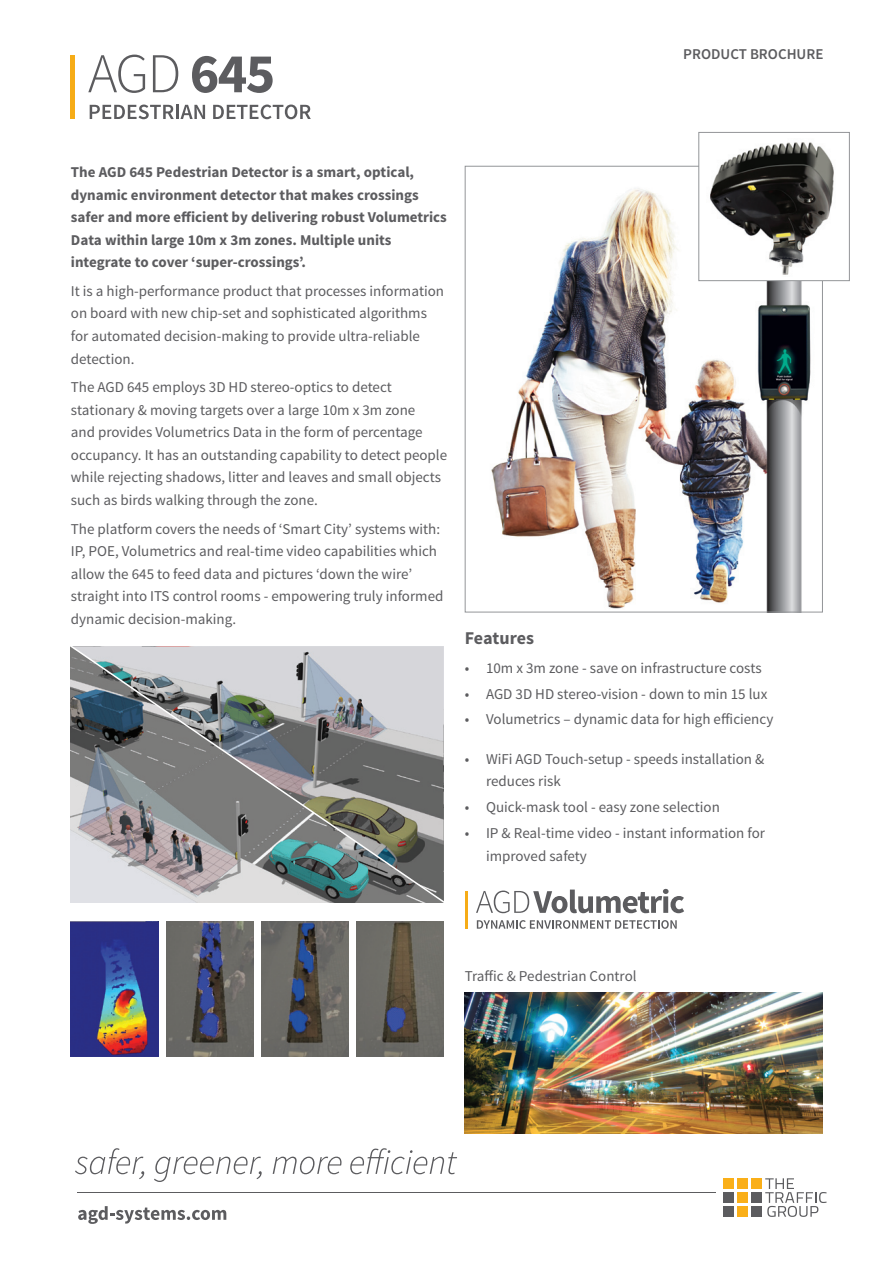
<style>
.page{position:relative;width:893px;height:1263px;background:#fff}
.page>*{position:absolute;margin:0;border:0;box-sizing:border-box;transform-origin:0 0}
.Paragraph_Style_2{font:700 18px "Source Sans Pro";color:#5c5c5f}
.Paragraph_Style_1{font:15px/22.5px "Source Sans Pro";color:#5c5c5f}
.Paragraph_Style_1-2{font:700 15px/22.5px "Source Sans Pro";color:#5c5c5f}
.t1{font:600 15px "Source Sans Pro";color:#5c5c5f}
</style>
<div class="page">
<svg style="left:90px;top:105px;width:84px;height:14px"></svg>
<hr style="left:176px;top:105px;width:3px;height:14px;background:#5c5c5f">
<svg style="left:180px;top:105px;width:25px;height:14px"></svg>
<svg style="left:213px;top:105px;width:98px;height:14px"></svg>
<svg style="left:88px;top:55px;width:57px;height:38px"></svg>
<svg style="left:153px;top:55px;width:25px;height:37px"></svg>
<svg style="left:192px;top:56px;width:81px;height:37px"></svg>
<hr style="left:71px;top:55px;width:4px;height:64px;background:#f6ac17">
<img style="left:491px;top:188px;width:327px;height:422px">
<div style="left:699px;top:132px;width:150px;height:149px;background:#fff"></div>
<img style="left:710px;top:142px;width:124px;height:133px">
<div style="left:698px;top:132px;width:152px;height:149px;border:1px solid #939598"></div>
<img style="left:465px;top:992px;width:358px;height:141px">
<div style="left:724px;top:1178px;width:10px;height:11px;background:#faaf18"></div>
<div style="left:737px;top:1178px;width:11px;height:11px;background:#faaf18"></div>
<div style="left:751px;top:1178px;width:11px;height:11px;background:#faaf18"></div>
<div style="left:724px;top:1192px;width:10px;height:11px;background:#5c5c5f"></div>
<div style="left:737px;top:1192px;width:11px;height:11px;background:#faaf18"></div>
<div style="left:751px;top:1192px;width:11px;height:11px;background:#5c5c5f"></div>
<div style="left:724px;top:1206px;width:10px;height:11px;background:#5c5c5f"></div>
<div style="left:737px;top:1206px;width:11px;height:11px;background:#faaf18"></div>
<div style="left:751px;top:1206px;width:11px;height:11px;background:#5c5c5f"></div>
<svg style="left:765px;top:1178px;width:61px;height:39px"></svg>
<hr style="left:510px;top:1192px;width:206px;height:1px;background:#5c5c5f">
<svg style="left:75px;top:1148px;width:382px;height:34px"></svg>
<svg style="left:78px;top:1206px;width:148px;height:18px"></svg>
<hr style="left:77px;top:1192px;width:433px;height:1px;background:#5c5c5f">
<svg style="left:477px;top:920px;width:200px;height:9px"></svg>
<svg style="left:476px;top:889px;width:208px;height:24px"></svg>
<hr style="left:466px;top:891px;width:2px;height:38px;background:#f6ac17">
<svg style="left:70px;top:646px;width:374px;height:257px;background:#939798"></svg>
<img style="left:166px;top:921px;width:87px;height:136px">
<img style="left:71px;top:921px;width:87px;height:135px">
<img style="left:261px;top:921px;width:87px;height:135px">
<img style="left:356px;top:921px;width:88px;height:135px">
<p class="t1" style="left:683px;top:45px;width:142px">PRODUCT BROCHURE</p>
<p class="Paragraph_Style_1-2" style="left:71px;top:161px;width:378px">The AGD 645 Pedestrian Detector is a smart, optical, dynamic environment detector that makes crossings safer and more efficient by delivering robust Volumetrics Data within large 10m x 3m zones. Multiple units integrate to cover ‘super-crossings’.</p>
<p class="Paragraph_Style_1" style="left:71px;top:280px;width:375px">It is a high-performance product that processes information on board with new chip-set and sophisticated algorithms for automated decision-making to provide ultra-reliable detection.</p>
<p class="Paragraph_Style_1" style="left:71px;top:376px;width:378px">The AGD 645 employs 3D HD stereo-optics to detect stationary &amp; moving targets over a large 10m x 3m zone<br>and provides Volumetrics Data in the form of percentage occupancy. It has an outstanding capability to detect people while rejecting shadows, litter and leaves and small objects such as birds walking through the zone.</p>
<p class="Paragraph_Style_1" style="left:71px;top:518px;width:374px">The platform covers the needs of ‘Smart City’ systems with:<br>IP, POE, Volumetrics and real-time video capabilities which allow the 645 to feed data and pictures ‘down the wire’ straight into ITS control rooms - empowering truly informed dynamic decision-making.</p>
<p class="Paragraph_Style_2" style="left:465px;top:626px;width:71px">Features</p>
<p class="Paragraph_Style_1" style="left:465px;top:657px;width:299px">• 10m x 3m zone - save on infrastructure costs</p>
<p class="Paragraph_Style_1" style="left:465px;top:682px;width:304px">• AGD 3D HD stereo-vision - down to min 15 lux</p>
<p class="Paragraph_Style_1" style="left:465px;top:708px;width:310px">• Volumetrics – dynamic data for high efficiency</p>
<p class="Paragraph_Style_1" style="left:486px;top:748px;width:280px;text-indent:-21px">• WiFi AGD Touch-setup - speeds installation &amp; reduces risk</p>
<p class="Paragraph_Style_1" style="left:465px;top:796px;width:257px">• Quick-mask tool - easy zone selection</p>
<p class="Paragraph_Style_1" style="left:486px;top:822px;width:280px;text-indent:-21px">• IP &amp; Real-time video - instant information for improved safety</p>
<p class="Paragraph_Style_1" style="left:465px;top:965px;width:173px">Traffic &amp; Pedestrian Control</p>
</div>
